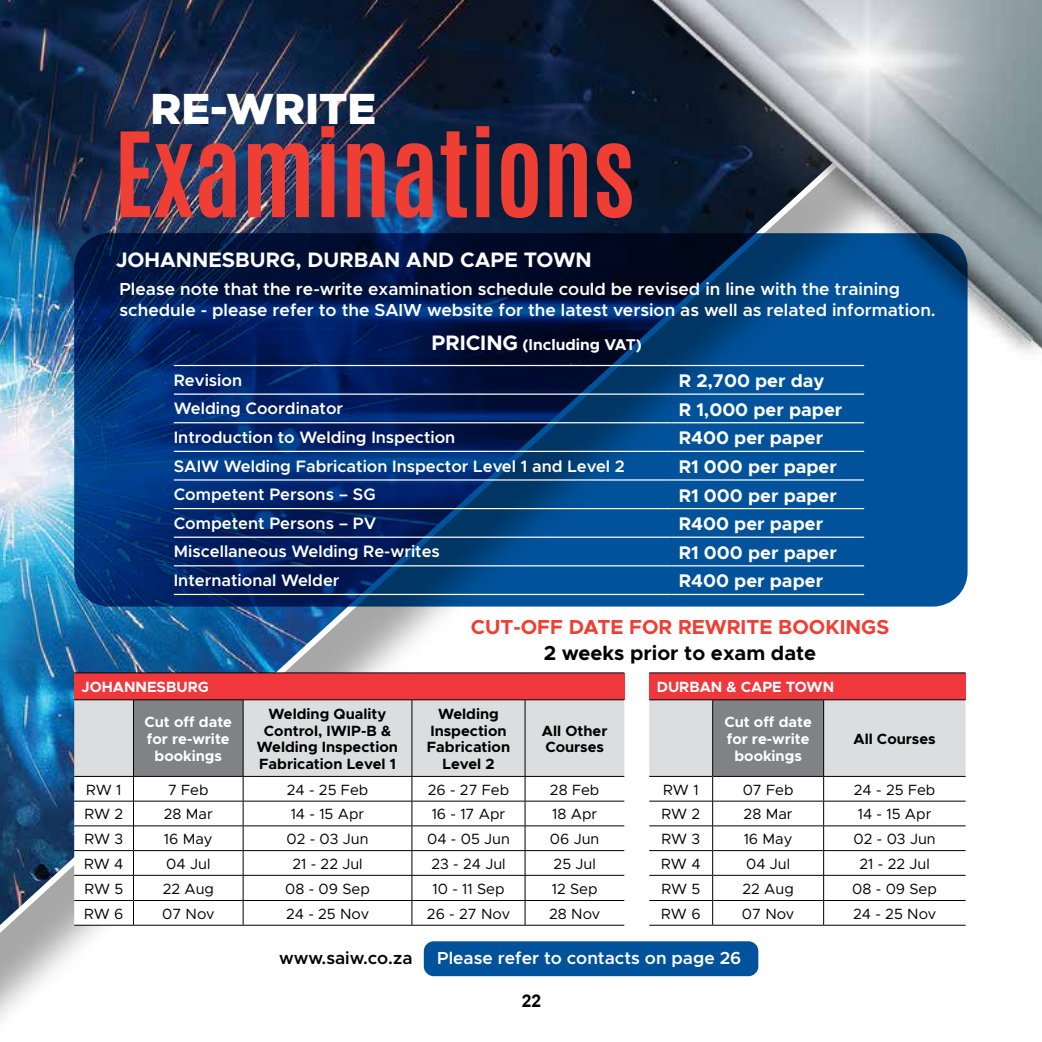
<style>
.page{position:relative;width:1042px;height:1042px;background:#fff}
.page>*{position:absolute;margin:0;border:0;box-sizing:border-box;transform-origin:0 0}
.t1{font:700 99.75px "Antonio";color:#ef3e33}
.t2{font:900 43.05px "Gotham";color:#fff}
.t3{font:700 21px "Metropolis";color:#fff}
.t4{font:700 20.3px "Metropolis";color:#ef3e33}
.t5{font:700 20.3px "Metropolis";color:#000}
.t6{font:700 18.38px "Metropolis";color:#fff}
.t7{font:600 17.5px/21px "Metropolis";color:#fff}
.t8{font:600 17.5px "Metropolis";color:#000}
.t9{font:700 17.5px "Arial";color:#000}
.t10{font:600 16.62px "Metropolis";color:#fff}
.t11{font:700 15.75px "Metropolis";color:#fff}
.t12{font:14.88px "Metropolis";color:#000}
.t13{font:700 14.88px/16.6px "Metropolis";color:#000;text-align:center}
.t14{font:700 14.88px/16.6px "Metropolis";color:#fff;text-align:center}
.s1{font-size:21px}
</style>
<div class="page">
<img style="left:0;top:0;width:968px;height:1000px">
<img style="left:596px;top:0;width:446px;height:436px">
<svg style="left:74px;top:233px;width:893px;height:373px;background:#013472"></svg>
<div style="left:74px;top:673px;width:550px;height:27px;background:#ef373c"></div>
<hr style="left:74px;top:925px;width:59px;height:1px;background:#000">
<hr style="left:133px;top:925px;width:110px;height:1px;background:#000">
<hr style="left:243px;top:925px;width:169px;height:1px;background:#000">
<hr style="left:412px;top:925px;width:113px;height:1px;background:#000">
<hr style="left:525px;top:925px;width:99px;height:1px;background:#000">
<hr style="left:74px;top:672px;width:59px;height:1px;background:#000">
<hr style="left:133px;top:672px;width:110px;height:1px;background:#000">
<hr style="left:243px;top:672px;width:169px;height:1px;background:#000">
<hr style="left:412px;top:672px;width:113px;height:1px;background:#000">
<hr style="left:525px;top:672px;width:99px;height:1px;background:#000">
<hr style="left:74px;top:699px;width:59px;height:1px;background:#000">
<hr style="left:133px;top:699px;width:110px;height:1px;background:#000">
<hr style="left:243px;top:699px;width:169px;height:1px;background:#000">
<hr style="left:412px;top:699px;width:113px;height:1px;background:#000">
<hr style="left:525px;top:699px;width:99px;height:1px;background:#000">
<svg style="left:74px;top:700px;width:550px;height:225px"></svg>
<hr style="left:174px;top:365px;width:498px;height:1px;background:#fff">
<hr style="left:672px;top:365px;width:192px;height:1px;background:#fff">
<hr style="left:174px;top:393px;width:498px;height:2px;background:#fff">
<hr style="left:672px;top:393px;width:192px;height:2px;background:#fff">
<hr style="left:174px;top:422px;width:498px;height:1px;background:#fff">
<hr style="left:672px;top:422px;width:192px;height:1px;background:#fff">
<hr style="left:174px;top:451px;width:498px;height:1px;background:#fff">
<hr style="left:672px;top:451px;width:192px;height:1px;background:#fff">
<hr style="left:174px;top:479px;width:498px;height:1px;background:#fff">
<hr style="left:672px;top:479px;width:192px;height:1px;background:#fff">
<hr style="left:174px;top:508px;width:498px;height:1px;background:#fff">
<hr style="left:672px;top:508px;width:192px;height:1px;background:#fff">
<hr style="left:174px;top:536px;width:498px;height:2px;background:#fff">
<hr style="left:672px;top:536px;width:192px;height:2px;background:#fff">
<hr style="left:174px;top:565px;width:498px;height:1px;background:#fff">
<hr style="left:672px;top:565px;width:192px;height:1px;background:#fff">
<hr style="left:174px;top:594px;width:498px;height:1px;background:#fff">
<hr style="left:672px;top:594px;width:192px;height:1px;background:#fff">
<div style="left:424px;top:941px;width:334px;height:35px;background:#00529a;border-radius:10px"></div>
<h2 class="t2" style="left:150px;top:84px;width:227px">RE-WRITE</h2>
<h1 class="t1" style="left:114px;top:99px;width:522px">Examinations</h1>
<h3 class="t3" style="left:116px;top:247px;width:477px">JOHANNESBURG, DURBAN AND CAPE TOWN</h3>
<p class="t7" style="left:119px;top:278px;width:818px">Please note that the re-write examination schedule could be revised in line with the training schedule - please refer to the SAIW website for the latest version as well as related information.</p>
<p class="t11" style="left:431px;top:334px;width:212px"><span class="s1">PRICING</span> (Including VAT)</p>
<p class="t10" style="left:174px;top:369px;width:70px">Revision</p>
<p class="t6" style="left:679px;top:369px;width:147px">R 2,700 per day</p>
<p class="t10" style="left:174px;top:398px;width:171px">Welding Coordinator</p>
<p class="t6" style="left:679px;top:398px;width:165px">R 1,000 per paper</p>
<p class="t10" style="left:174px;top:427px;width:283px">Introduction to Welding Inspection</p>
<p class="t6" style="left:679px;top:426px;width:146px">R400 per paper</p>
<p class="t10" style="left:174px;top:455px;width:452px">SAIW Welding Fabrication Inspector Level 1 and Level 2</p>
<p class="t6" style="left:679px;top:455px;width:160px">R1 000 per paper</p>
<p class="t10" style="left:174px;top:484px;width:203px">Competent Persons – SG</p>
<p class="t6" style="left:679px;top:484px;width:160px">R1 000 per paper</p>
<p class="t10" style="left:174px;top:512px;width:204px">Competent Persons – PV</p>
<p class="t6" style="left:679px;top:512px;width:146px">R400 per paper</p>
<p class="t10" style="left:174px;top:541px;width:268px">Miscellaneous Welding Re-writes</p>
<p class="t6" style="left:679px;top:541px;width:160px">R1 000 per paper</p>
<p class="t10" style="left:174px;top:570px;width:167px">International Welder</p>
<p class="t6" style="left:679px;top:569px;width:146px">R400 per paper</p>
<h3 class="t4" style="left:471px;top:614px;width:420px">CUT-OFF DATE FOR REWRITE BOOKINGS</h3>
<h3 class="t5" style="left:544px;top:639px;width:274px">2 weeks prior to exam date</h3>
<p class="t14" style="left:82px;top:679px;width:129px">JOHANNESBURG</p>
<p class="t14" style="left:144px;top:714px;width:89px">Cut off date for re-write bookings</p>
<p class="t13" style="left:257px;top:705px;width:143px">Welding Quality<br>Control, IWIP-B &amp;<br>Welding Inspection<br>Fabrication Level 1</p>
<p class="t13" style="left:427px;top:706px;width:85px">Welding<br>Inspection<br>Fabrication<br>Level 2</p>
<p class="t13" style="left:542px;top:722px;width:67px;text-align:left">All Other<br>Courses</p>
<p class="t12" style="left:86px;top:780px;width:37px">RW 1</p>
<p class="t12" style="left:168px;top:780px;width:42px">7 Feb</p>
<p class="t12" style="left:287px;top:780px;width:83px">24 - 25 Feb</p>
<p class="t12" style="left:428px;top:780px;width:83px">26 - 27 Feb</p>
<p class="t12" style="left:550px;top:780px;width:51px">28 Feb</p>
<p class="t12" style="left:84px;top:805px;width:40px">RW 2</p>
<p class="t12" style="left:164px;top:805px;width:51px">28 Mar</p>
<p class="t12" style="left:291px;top:805px;width:75px">14 - 15 Apr</p>
<p class="t12" style="left:432px;top:805px;width:75px">16 - 17 Apr</p>
<p class="t12" style="left:552px;top:805px;width:47px">18 Apr</p>
<p class="t12" style="left:84px;top:830px;width:40px">RW 3</p>
<p class="t12" style="left:164px;top:830px;width:50px">16 May</p>
<p class="t12" style="left:286px;top:830px;width:84px">02 - 03 Jun</p>
<p class="t12" style="left:427px;top:830px;width:84px">04 - 05 Jun</p>
<p class="t12" style="left:550px;top:830px;width:51px">06 Jun</p>
<p class="t12" style="left:84px;top:854px;width:41px">RW 4</p>
<p class="t12" style="left:166px;top:854px;width:46px">04 Jul</p>
<p class="t12" style="left:292px;top:854px;width:72px">21 - 22 Jul</p>
<p class="t12" style="left:431px;top:854px;width:76px">23 - 24 Jul</p>
<p class="t12" style="left:553px;top:854px;width:44px">25 Jul</p>
<p class="t12" style="left:84px;top:879px;width:40px">RW 5</p>
<p class="t12" style="left:163px;top:879px;width:53px">22 Aug</p>
<p class="t12" style="left:285px;top:879px;width:86px">08 - 09 Sep</p>
<p class="t12" style="left:432px;top:879px;width:73px">10 - 11 Sep</p>
<p class="t12" style="left:552px;top:879px;width:47px">12 Sep</p>
<p class="t12" style="left:84px;top:904px;width:41px">RW 6</p>
<p class="t12" style="left:162px;top:904px;width:54px">07 Nov</p>
<p class="t12" style="left:286px;top:904px;width:85px">24 - 25 Nov</p>
<p class="t12" style="left:427px;top:904px;width:85px">26 - 27 Nov</p>
<p class="t12" style="left:549px;top:904px;width:53px">28 Nov</p>
<p class="t14" style="left:657px;top:679px;width:179px">DURBAN &amp; CAPE TOWN</p>
<p class="t14" style="left:724px;top:714px;width:89px">Cut off date for re-write bookings</p>
<p class="t13" style="left:853px;top:730px;width:84px">All Courses</p>
<p class="t12" style="left:663px;top:780px;width:37px">RW 1</p>
<p class="t12" style="left:743px;top:780px;width:52px">07 Feb</p>
<p class="t12" style="left:854px;top:780px;width:83px">24 - 25 Feb</p>
<p class="t12" style="left:661px;top:805px;width:40px">RW 2</p>
<p class="t12" style="left:743px;top:805px;width:51px">28 Mar</p>
<p class="t12" style="left:858px;top:805px;width:75px">14 - 15 Apr</p>
<p class="t12" style="left:661px;top:830px;width:40px">RW 3</p>
<p class="t12" style="left:744px;top:830px;width:50px">16 May</p>
<p class="t12" style="left:853px;top:830px;width:84px">02 - 03 Jun</p>
<p class="t12" style="left:661px;top:854px;width:41px">RW 4</p>
<p class="t12" style="left:746px;top:854px;width:46px">04 Jul</p>
<p class="t12" style="left:859px;top:854px;width:72px">21 - 22 Jul</p>
<p class="t12" style="left:661px;top:879px;width:40px">RW 5</p>
<p class="t12" style="left:742px;top:879px;width:53px">22 Aug</p>
<p class="t12" style="left:852px;top:879px;width:86px">08 - 09 Sep</p>
<p class="t12" style="left:661px;top:904px;width:41px">RW 6</p>
<p class="t12" style="left:742px;top:904px;width:54px">07 Nov</p>
<p class="t12" style="left:853px;top:904px;width:85px">24 - 25 Nov</p>
<p class="t8" style="left:279px;top:947px;width:135px">www.saiw.co.za</p>
<p class="t7" style="left:437px;top:948px;width:306px">Please refer to contacts on page 26</p>
<p class="t9" style="left:522px;top:989px;width:21px">22</p>
</div>
